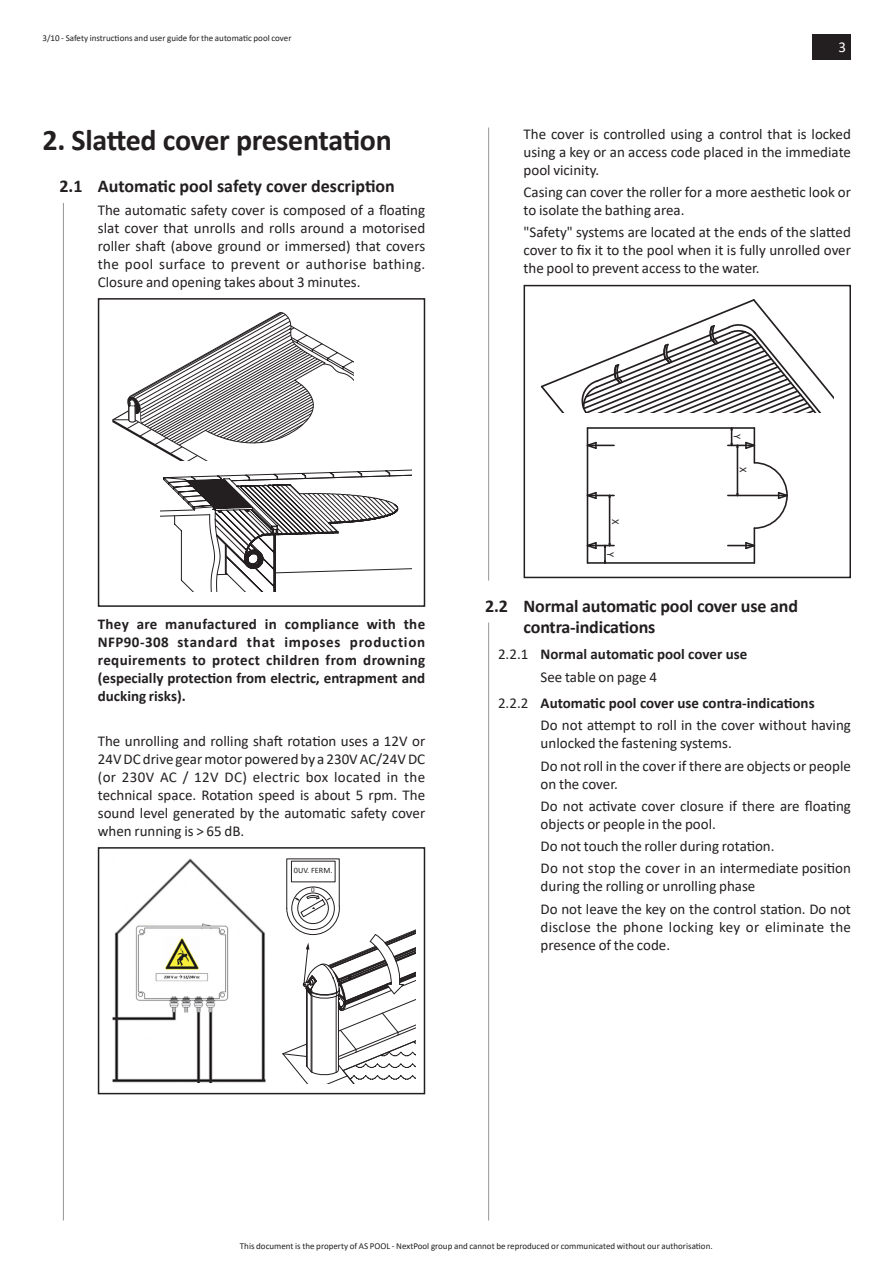
<style>
.page{position:relative;width:893px;height:1263px;background:#fff}
.page>*{position:absolute;margin:0;border:0;box-sizing:border-box;transform-origin:0 0}
.t1{font:700 30px "Calibri";letter-spacing:-.01em;color:#231f20}
.t2{font:700 18px/21px "Calibri";letter-spacing:-.01em;color:#231f20}
.t3{font:15px/18px "Calibri";color:#231f20}
.t4{font:700 15px/18px "Calibri";color:#231f20;text-align:justify}
.t5{font:15px/18px "Calibri";letter-spacing:.02em;color:#231f20}
.t6{font:15px "Calibri";color:#fff}
.t7{font:10.5px "Calibri";color:#231f20}
.t8{font:9px "Calibri";color:#231f20}
.t9{font:8.25px "Calibri";color:#231f20}
.t10{font:7.05px "Calibri";color:#231f20}
.s1{font-weight:400}
.s2{font-weight:700}
</style>
<div class="page">
<hr style="left:63px;top:128px;width:1px;height:1092px;background:#939598">
<div style="left:812px;top:34px;width:38px;height:26px;background:#231f20"></div>
<hr style="left:488px;top:128px;width:1px;height:1092px;background:#939598">
<div style="left:43px;top:92px;width:382px;height:71px;background:#fff"></div>
<div style="left:43px;top:161px;width:382px;height:42px;background:#fff"></div>
<div style="left:98px;top:298px;width:327px;height:309px;border:2px solid #231f20"></div>
<svg style="left:112px;top:312px;width:242px;height:149px"></svg>
<svg style="left:160px;top:469px;width:252px;height:123px"></svg>
<div style="left:98px;top:847px;width:327px;height:247px;border:2px solid #231f20"></div>
<svg style="left:283px;top:858px;width:132px;height:225px"></svg>
<img style="left:112px;top:858px;width:154px;height:225px">
<div style="left:468px;top:581px;width:383px;height:42px;background:#fff"></div>
<svg style="left:541px;top:299px;width:293px;height:113px"></svg>
<hr style="left:754px;top:528px;width:1px;height:35px;background:#231f20">
<hr style="left:587px;top:562px;width:167px;height:2px;background:#231f20">
<hr style="left:587px;top:428px;width:1px;height:135px;background:#231f20">
<hr style="left:587px;top:427px;width:167px;height:2px;background:#231f20">
<hr style="left:754px;top:428px;width:1px;height:35px;background:#231f20">
<svg style="left:753px;top:461px;width:35px;height:69px"></svg>
<hr style="left:728px;top:495px;width:59px;height:1px;background:#231f20">
<svg style="left:728px;top:541px;width:28px;height:9px"></svg>
<hr style="left:737px;top:445px;width:1px;height:50px;background:#231f20">
<svg style="left:728px;top:428px;width:28px;height:22px"></svg>
<svg style="left:588px;top:441px;width:26px;height:9px"></svg>
<hr style="left:609px;top:495px;width:1px;height:50px;background:#231f20">
<svg style="left:588px;top:491px;width:26px;height:9px"></svg>
<svg style="left:588px;top:541px;width:26px;height:22px"></svg>
<div style="left:524px;top:285px;width:327px;height:293px;border:2px solid #231f20"></div>
<p class="t8" style="left:43px;top:32px;width:250px">3/10 - Safety instructions and user guide for the automatic pool cover</p>
<h1 class="t1" style="left:43px;top:119px;width:351px">2. Slatted cover presentation</h1>
<p class="t2" style="left:60px;top:176px;width:337px">2.1 Automatic pool safety cover description</p>
<p class="t3" style="left:98px;top:200px;width:329px;text-align:justify">The automatic safety cover is composed of a floating slat cover that unrolls and rolls around a motorised roller shaft (above ground or immersed) that covers the pool surface to prevent or authorise bathing.<br>Closure and opening takes about 3 minutes.</p>
<p class="t4" style="left:98px;top:615px;width:329px">They are manufactured in compliance with the NFP90-308 standard that imposes production requirements to protect children from drowning (especially protection from electric, entrapment and ducking risks).</p>
<p class="t3" style="left:98px;top:731px;width:329px;text-align:justify">The unrolling and rolling shaft rotation uses a 12V or 24V DC drive gear motor powered by a 230V AC/24V DC (or 230V AC / 12V DC) electric box located in the technical space. Rotation speed is about 5 rpm. The sound level generated by the automatic safety cover when running is &gt; 65 dB.</p>
<p class="t9" style="left:294px;top:865px;width:40px">0UV. FERM.</p>
<p class="t10" style="left:311px;top:885px;width:5px">0</p>
<p class="t6" style="left:839px;top:37px;width:9px">3</p>
<p class="t3" style="left:524px;top:124px;width:329px;text-align:justify">The cover is controlled using a control that is locked using a key or an access code placed in the immediate pool vicinity.</p>
<p class="t3" style="left:524px;top:183px;width:329px">Casing can cover the roller for a more aesthetic look or to isolate the bathing area.</p>
<p class="t3" style="left:524px;top:223px;width:329px;text-align:justify">"Safety" systems are located at the ends of the slatted cover to fix it to the pool when it is fully unrolled over the pool to prevent access to the water.</p>
<p class="t7" style="left:745px;top:434px;width:7px;rotate:90deg">Y</p>
<p class="t7" style="left:623px;top:519px;width:7px;rotate:90deg">X</p>
<p class="t7" style="left:618px;top:552px;width:7px;rotate:90deg">Y</p>
<p class="t7" style="left:751px;top:467px;width:7px;rotate:90deg">X</p>
<p class="t2" style="left:524px;top:595px;width:276px;text-indent:-38px">2.2 Normal automatic pool cover use and contra-indications</p>
<p class="t4" style="left:541px;top:643px;width:208px;line-height:22.2px;text-indent:-43px"><span class="s1">2.2.1</span> Normal automatic pool cover use<br><span class="s1">See table on page 4</span></p>
<p class="t3" style="left:541px;top:692px;width:312px;line-height:22.2px;text-indent:-43px">2.2.2 <span class="s2">Automatic pool cover use contra-indications<br></span>Do not attempt to roll in the cover without having</p>
<p class="t3" style="left:541px;top:732px;width:312px;line-height:22.2px">unlocked the fastening systems.<br>Do not roll in the cover if there are objects or people</p>
<p class="t3" style="left:541px;top:772px;width:312px;line-height:22.2px">on the cover.<br>Do not activate cover closure if there are floating</p>
<p class="t3" style="left:541px;top:812px;width:312px;line-height:22.2px">objects or people in the pool.<br>Do not touch the roller during rotation.<br>Do not stop the cover in an intermediate position</p>
<p class="t3" style="left:541px;top:875px;width:312px;line-height:22.2px">during the rolling or unrolling phase<br>Do not leave the key on the control station. Do not</p>
<p class="t5" style="left:541px;top:917px;width:312px">disclose the phone locking key or eliminate the presence of the code.</p>
<p class="t8" style="left:240px;top:1240px;width:474px">This document is the property of AS POOL - NextPool group and cannot be reproduced or communicated without our authorisation.</p>
</div>
